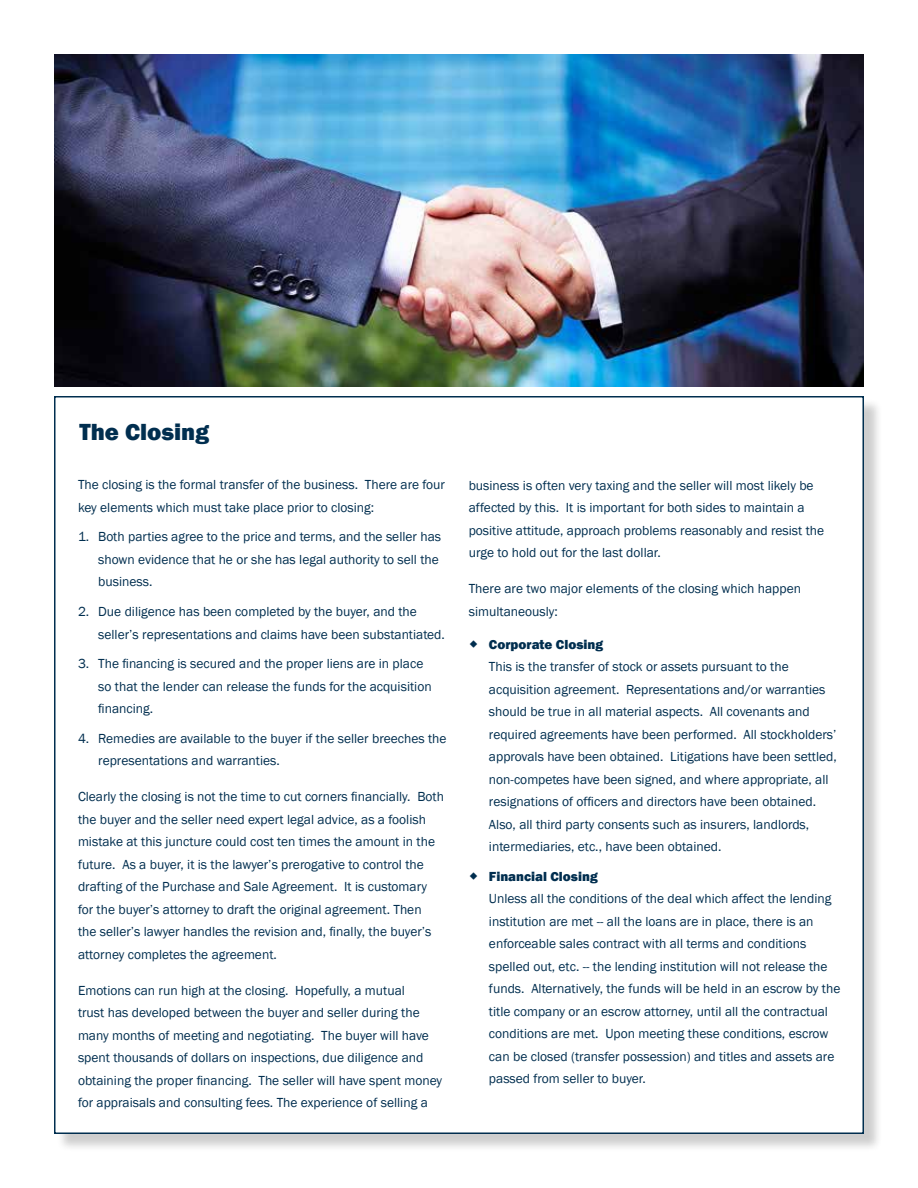
<style>
.page{position:relative;width:918px;height:1188px;background:#fff}
.page>*{position:absolute;margin:0;border:0;box-sizing:border-box;transform-origin:0 0}
.t1{font:800 24px "Franklin Gothic";color:#002e4f}
.t2{font:13.5px/22.5px "Franklin Gothic";color:#002e4f}
.t3{font:800 13.5px "Franklin Gothic";color:#002e4f}
</style>
<div class="page">
<div style="left:56px;top:398px;width:826px;height:755px;background:#000;opacity:.2"></div>
<div style="left:54px;top:396px;width:810px;height:738px;background:#fff;border:2px solid #002e4f"></div>
<img style="left:54px;top:54px;width:810px;height:333px">
<h1 class="t1" style="left:80px;top:416px;width:131px">The Closing</h1>
<p class="t2" style="left:78px;top:474px;width:369px">The closing is the formal transfer of the business. There are four key elements which must take place prior to closing:</p>
<p class="t2" style="left:98px;top:526px;width:344px;text-indent:-20px">1. Both parties agree to the price and terms, and the seller has shown evidence that he or she has legal authority to sell the business.</p>
<p class="t2" style="left:98px;top:601px;width:348px;text-indent:-20px">2. Due diligence has been completed by the buyer, and the seller’s representations and claims have been substantiated.</p>
<p class="t2" style="left:98px;top:653px;width:335px;text-indent:-20px">3. The financing is secured and the proper liens are in place so that the lender can release the funds for the acquisition financing.</p>
<p class="t2" style="left:98px;top:727px;width:350px;text-indent:-20px">4. Remedies are available to the buyer if the seller breeches the representations and warranties.</p>
<p class="t2" style="left:78px;top:786px;width:367px">Clearly the closing is not the time to cut corners financially. Both the buyer and the seller need expert legal advice, as a foolish mistake at this juncture could cost ten times the amount in the future. As a buyer, it is the lawyer’s prerogative to control the drafting of the Purchase and Sale Agreement. It is customary for the buyer’s attorney to draft the original agreement. Then<br>the seller’s lawyer handles the revision and, finally, the buyer’s attorney completes the agreement.</p>
<p class="t2" style="left:78px;top:979px;width:366px">Emotions can run high at the closing. Hopefully, a mutual<br>trust has developed between the buyer and seller during the many months of meeting and negotiating. The buyer will have spent thousands of dollars on inspections, due diligence and obtaining the proper financing. The seller will have spent money for appraisals and consulting fees. The experience of selling a</p>
<p class="t2" style="left:469px;top:474px;width:357px">business is often very taxing and the seller will most likely be affected by this. It is important for both sides to maintain a positive attitude, approach problems reasonably and resist the urge to hold out for the last dollar.</p>
<p class="t2" style="left:469px;top:578px;width:334px">There are two major elements of the closing which happen simultaneously:</p>
<p class="t3" style="left:489px;top:636px;width:116px">Corporate Closing</p>
<p class="t2" style="left:489px;top:656px;width:349px">This is the transfer of stock or assets pursuant to the acquisition agreement. Representations and/or warranties should be true in all material aspects. All covenants and required agreements have been performed. All stockholders’ approvals have been obtained. Litigations have been settled, non-competes have been signed, and where appropriate, all resignations of officers and directors have been obtained.<br>Also, all third party consents such as insurers, landlords, intermediaries, etc., have been obtained.</p>
<p class="t3" style="left:489px;top:868px;width:110px">Financial Closing</p>
<p class="t2" style="left:489px;top:888px;width:353px">Unless all the conditions of the deal which affect the lending institution are met -- all the loans are in place, there is an enforceable sales contract with all terms and conditions spelled out, etc. -- the lending institution will not release the funds. Alternatively, the funds will be held in an escrow by the title company or an escrow attorney, until all the contractual conditions are met. Upon meeting these conditions, escrow can be closed (transfer possession) and titles and assets are passed from seller to buyer.</p>
</div>
